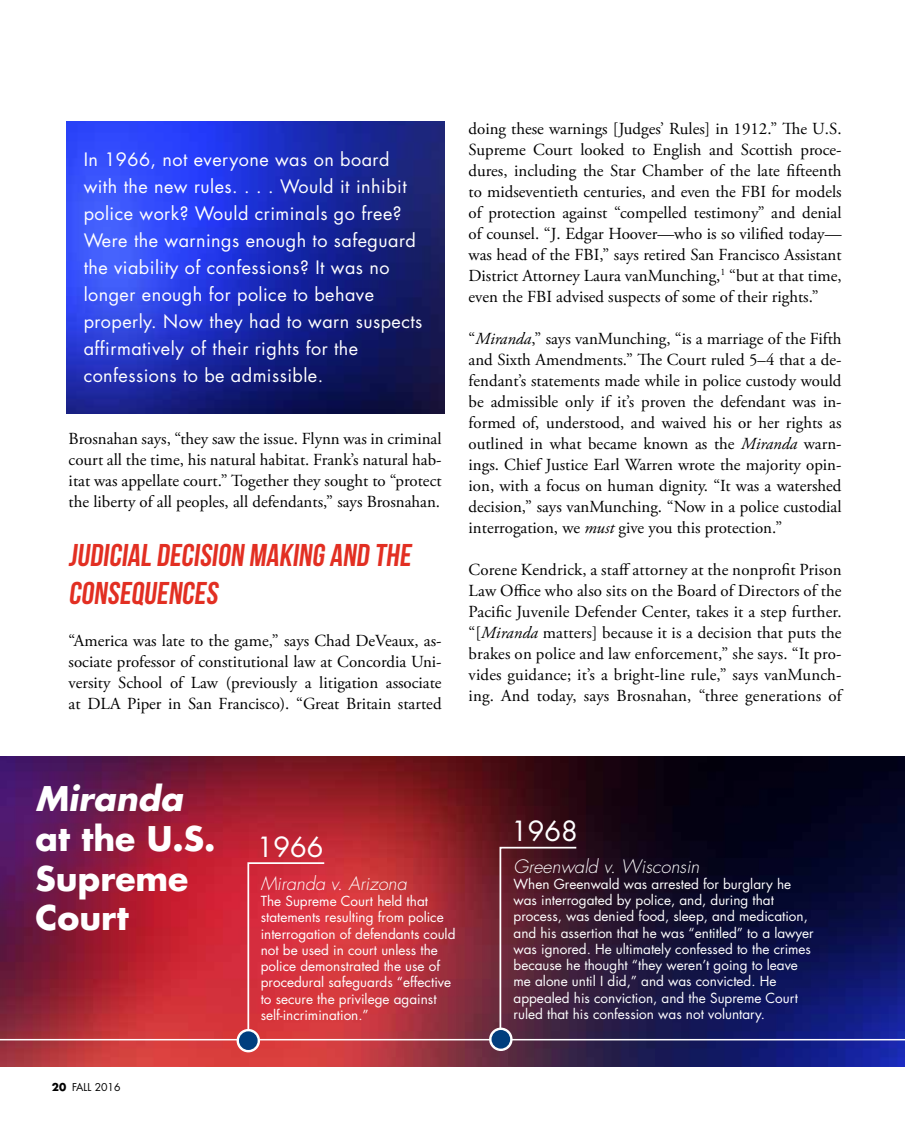
<style>
.page{position:relative;width:905px;height:1134px;background:#fff}
.page>*{position:absolute;margin:0;border:0;box-sizing:border-box;transform-origin:0 0}
.t1{font:700 33.15px/39.8px "Futura";color:#fff}
.t2{font:italic 700 33.15px "Futura";color:#fff}
.t3{font:31.5px/37.8px "Bebas Neue";color:#e22f22}
.t4{font:27px "Futura";color:#fff}
.t5{font:18px/27px "Futura";letter-spacing:.025em;color:#fff}
.t6{font:italic 300 18px "Futura";color:#fff}
.t7{font:16.8px/21px "Adobe Garamond Pro";color:#000;text-align:justify}
.t8{font:13.5px/16.2px "Futura";color:#fff}
.t9{font:10.5px "Futura Std";color:#000}
.s1{font-style:italic}
.s2{font-weight:700}
</style>
<div class="page">
<img style="left:0;top:756px;width:904px;height:310px">
<hr style="left:0;top:1039px;width:904px;height:1px;background:#fff">
<svg style="left:246px;top:861px;width:80px;height:177px;background:#d83743"></svg>
<svg style="left:498px;top:846px;width:80px;height:203px;background:#55283b"></svg>
<svg style="left:490px;top:1028px;width:22px;height:22px"></svg>
<div style="left:489px;top:1028px;width:23px;height:23px;border:2px solid #fff;border-radius:50%"></div>
<svg style="left:237px;top:1030px;width:22px;height:22px"></svg>
<div style="left:236px;top:1029px;width:24px;height:23px;border:2px solid #fff;border-radius:50%"></div>
<div style="left:239px;top:1031px;width:19px;height:19px;background:#003e7e;border-radius:50%"></div>
<div style="left:491px;top:1030px;width:19px;height:19px;background:#003e7e;border-radius:50%"></div>
<img style="left:66px;top:122px;width:378px;height:292px">
<p class="t5" style="left:84px;top:145px;width:340px">In 1966, not everyone was on board with the new rules. . . . Would it inhibit police work? Would criminals go free?<br>Were the warnings enough to safeguard the viability of confessions? It was no longer enough for police to behave properly. Now they had to warn suspects affirmatively of their rights for the confessions to be admissible.</p>
<p class="t7" style="left:69px;top:429px;width:374px">Brosnahan says, “they saw the issue. Flynn was in criminal court all the time, his natural habitat. Frank’s natural hab&shy;itat was appellate court.” Together they sought to “protect the liberty of all peoples, all defendants,” says Brosnahan.</p>
<h2 class="t3" style="left:69px;top:536px;width:347px">JUDICIAL DECISION MAKING AND THE<br>CONSEQUENCES</h2>
<p class="t7" style="left:69px;top:631px;width:374px">“America was late to the game,” says Chad DeVeaux, as&shy;sociate professor of constitutional law at Concordia Uni&shy;versity School of Law (previously a litigation associate at DLA Piper in San Francisco). “Great Britain started</p>
<p class="t7" style="left:468px;top:118px;width:374px">doing these warnings [Judges’ Rules] in 1912.” The U.S.<br>Supreme Court looked to English and Scottish proce&shy;dures, including the Star Chamber of the late fifteenth to midseventieth centuries, and even the FBI for models of protection against “compelled testimony” and denial of counsel. “J. Edgar Hoover—who is so vilified today— was head of the FBI,” says retired San Francisco Assistant District Attorney Laura vanMunching,<sup>1</sup> “but at that time, even the FBI advised suspects of some of their rights.”</p>
<p class="t7" style="left:468px;top:328px;width:374px">“<span class="s1">Miranda</span>,” says vanMunching, “is a marriage of the Fifth and Sixth Amendments.” The Court ruled 5–4 that a de&shy;fendant’s statements made while in police custody would be admissible only if it’s proven the defendant was in&shy;formed of, understood, and waived his or her rights as outlined in what became known as the <span class="s1">Miranda</span> warn&shy;ings. Chief Justice Earl Warren wrote the majority opin&shy;ion, with a focus on human dignity. “It was a watershed decision,” says vanMunching. “Now in a police custodial interrogation, we <span class="s1">must</span> give you this protection.”</p>
<p class="t7" style="left:468px;top:559px;width:374px">Corene Kendrick, a staff attorney at the nonprofit Prison Law Office who also sits on the Board of Directors of the Pacific Juvenile Defender Center, takes it a step further. “[<span class="s1">Miranda</span> matters] because it is a decision that puts the brakes on police and law enforcement,” she says. “It pro&shy;vides guidance; it’s a bright-line rule,” says vanMunch&shy;ing. And today, says Brosnahan, “three generations of</p>
<h1 class="t2" style="left:36px;top:776px;width:149px">Miranda</h1>
<h1 class="t1" style="left:36px;top:818px;width:181px">at the U.S.<br>Supreme<br>Court</h1>
<p class="t9" style="left:52px;top:1080px;width:70px"><span class="s2">20</span> FALL 2016</p>
<h3 class="t4" style="left:257px;top:828px;width:68px">1966</h3>
<p class="t6" style="left:261px;top:872px;width:148px">Miranda v. Arizona</p>
<p class="t8" style="left:261px;top:893px;width:196px">The Supreme Court held that statements resulting from police interrogation of defendants could not be used in court unless the police demonstrated the use of procedural safeguards “effective to secure the privilege against self-incrimination.”</p>
<h3 class="t4" style="left:511px;top:812px;width:68px">1968</h3>
<p class="t6" style="left:513px;top:854px;width:187px">Greenwald v. Wisconsin</p>
<p class="t8" style="left:513px;top:876px;width:302px">When Greenwald was arrested for burglary he was interrogated by police, and, during that process, was denied food, sleep, and medication, and his assertion that he was “entitled” to a lawyer was ignored. He ultimately confessed to the crimes because he thought “they weren’t going to leave me alone until I did,” and was convicted. He appealed his conviction, and the Supreme Court ruled that his confession was not voluntary.</p>
</div>
